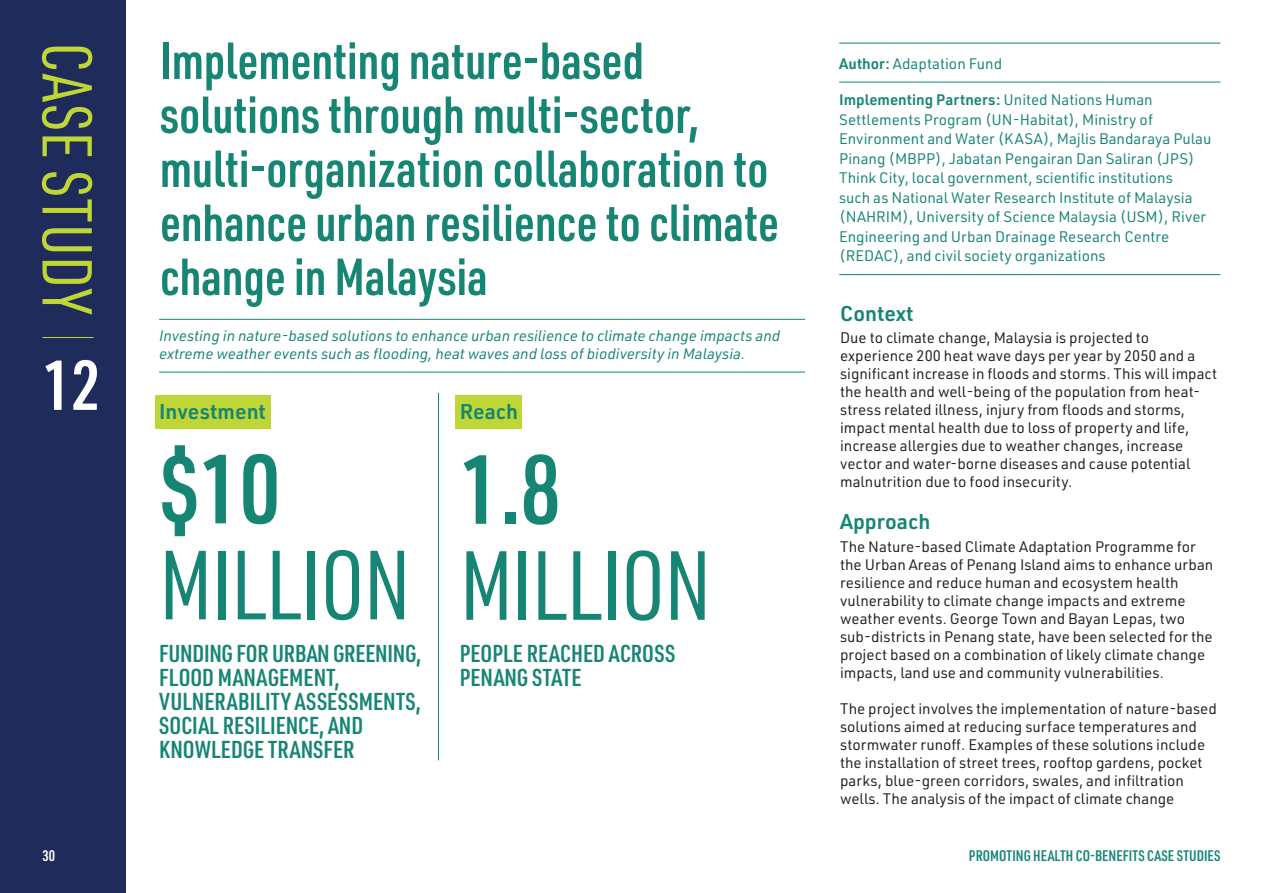
<style>
.page{position:relative;width:1263px;height:893px;background:#fff}
.page>*{position:absolute;margin:0;border:0;box-sizing:border-box;transform-origin:0 0}
.t1{font:96px "URWDIN Cond";letter-spacing:-.01em;color:#168574}
.t2{font:600 96px "URWDIN Cond";color:#168574}
.t3{font:69px "URWDIN Cond";letter-spacing:.015em;color:#bfd637}
.t4{font:600 69px "URWDIN Cond";color:#fff}
.t5{font:600 51px/54px "URWDIN Cond";color:#168574}
.t6{font:600 24px/24px "URWDIN Cond";color:#168574}
.t7{font:600 21px "URWDIN";color:#168574}
.t8{font:15px/18px "URWDIN";color:#231f20}
.t9{font:15px/19.5px "URWDIN";color:#168574}
.t10{font:italic 15px/18px "URWDIN";color:#168574}
.t11{font:600 15px "URWDIN Cond";color:#168574}
.t12{font:600 15px "URWDIN Cond";color:#fff}
.s1{font-weight:600}
</style>
<div class="page">
<div style="left:0;top:0;width:125px;height:893px;background:#1f2b5b"></div>
<hr style="left:43px;top:337px;width:51px;height:1px;background:#bfd637">
<hr style="left:839px;top:43px;width:381px;height:1px;background:#168574">
<hr style="left:839px;top:82px;width:381px;height:1px;background:#168574">
<hr style="left:839px;top:274px;width:381px;height:1px;background:#168574">
<hr style="left:438px;top:393px;width:1px;height:367px;background:#168574">
<hr style="left:159px;top:319px;width:646px;height:1px;background:#168574">
<hr style="left:159px;top:372px;width:646px;height:1px;background:#168574">
<div style="left:455px;top:395px;width:67px;height:34px;background:#bfd637"></div>
<div style="left:155px;top:395px;width:115px;height:34px;background:#bfd637"></div>
<h2 class="t3" style="left:112px;top:43px;width:274px;rotate:90deg">CASE STUDY</h2>
<h2 class="t4" style="left:43px;top:339px;width:59px">12</h2>
<h3 class="t5" style="left:160px;top:32px;width:621px">Implementing nature-based solutions through multi-sector, multi-organization collaboration to enhance urban resilience to climate change in Malaysia</h3>
<p class="t10" style="left:159px;top:326px;width:623px">Investing in nature-based solutions to enhance urban resilience to climate change impacts and extreme weather events such as flooding, heat waves and loss of biodiversity in Malaysia.</p>
<h3 class="t7" style="left:159px;top:397px;width:108px">Investment</h3>
<h1 class="t2" style="left:159px;top:425px;width:122px">$10</h1>
<h1 class="t1" style="left:159px;top:522px;width:253px">MILLION</h1>
<h3 class="t6" style="left:159px;top:640px;width:264px">FUNDING FOR URBAN GREENING,<br>FLOOD MANAGEMENT,<br>VULNERABILITY ASSESSMENTS,<br>SOCIAL RESILIENCE, AND<br>KNOWLEDGE TRANSFER</h3>
<h3 class="t7" style="left:460px;top:397px;width:60px">Reach</h3>
<h1 class="t2" style="left:460px;top:425px;width:103px">1.8</h1>
<h1 class="t1" style="left:460px;top:523px;width:253px">MILLION</h1>
<h3 class="t6" style="left:460px;top:640px;width:217px">PEOPLE REACHED ACROSS<br>PENANG STATE</h3>
<p class="t9" style="left:839px;top:53px;width:165px"><span class="s1">Author:</span> Adaptation Fund</p>
<p class="t9" style="left:839px;top:90px;width:374px"><span class="s1">Implementing Partners:</span> United Nations Human Settlements Program (UN-Habitat), Ministry of Environment and Water (KASA), Majlis Bandaraya Pulau Pinang (MBPP), Jabatan Pengairan Dan Saliran (JPS)<br>Think City, local government, scientific institutions<br>such as National Water Research Institute of Malaysia (NAHRIM), University of Science Malaysia (USM), River Engineering and Urban Drainage Research Centre (REDAC), and civil society organizations</p>
<h3 class="t7" style="left:840px;top:299px;width:75px">Context</h3>
<p class="t8" style="left:840px;top:329px;width:379px">Due to climate change, Malaysia is projected to experience 200 heat wave days per year by 2050 and a significant increase in floods and storms. This will impact the health and well-being of the population from heat&shy;stress related illness, injury from floods and storms, impact mental health due to loss of property and life, increase allergies due to weather changes, increase vector and water-borne diseases and cause potential malnutrition due to food insecurity.</p>
<h3 class="t7" style="left:840px;top:508px;width:92px">Approach</h3>
<p class="t8" style="left:840px;top:537px;width:375px">The Nature-based Climate Adaptation Programme for the Urban Areas of Penang Island aims to enhance urban resilience and reduce human and ecosystem health vulnerability to climate change impacts and extreme weather events. George Town and Bayan Lepas, two sub-districts in Penang state, have been selected for the project based on a combination of likely climate change impacts, land use and community vulnerabilities.</p>
<p class="t8" style="left:840px;top:699px;width:378px">The project involves the implementation of nature-based solutions aimed at reducing surface temperatures and stormwater runoff. Examples of these solutions include the installation of street trees, rooftop gardens, pocket parks, blue-green corridors, swales, and infiltration wells. The analysis of the impact of climate change</p>
<p class="t12" style="left:43px;top:846px;width:14px">30</p>
<p class="t11" style="left:969px;top:846px;width:253px">PROMOTING HEALTH CO-BENEFITS CASE STUDIES</p>
</div>
